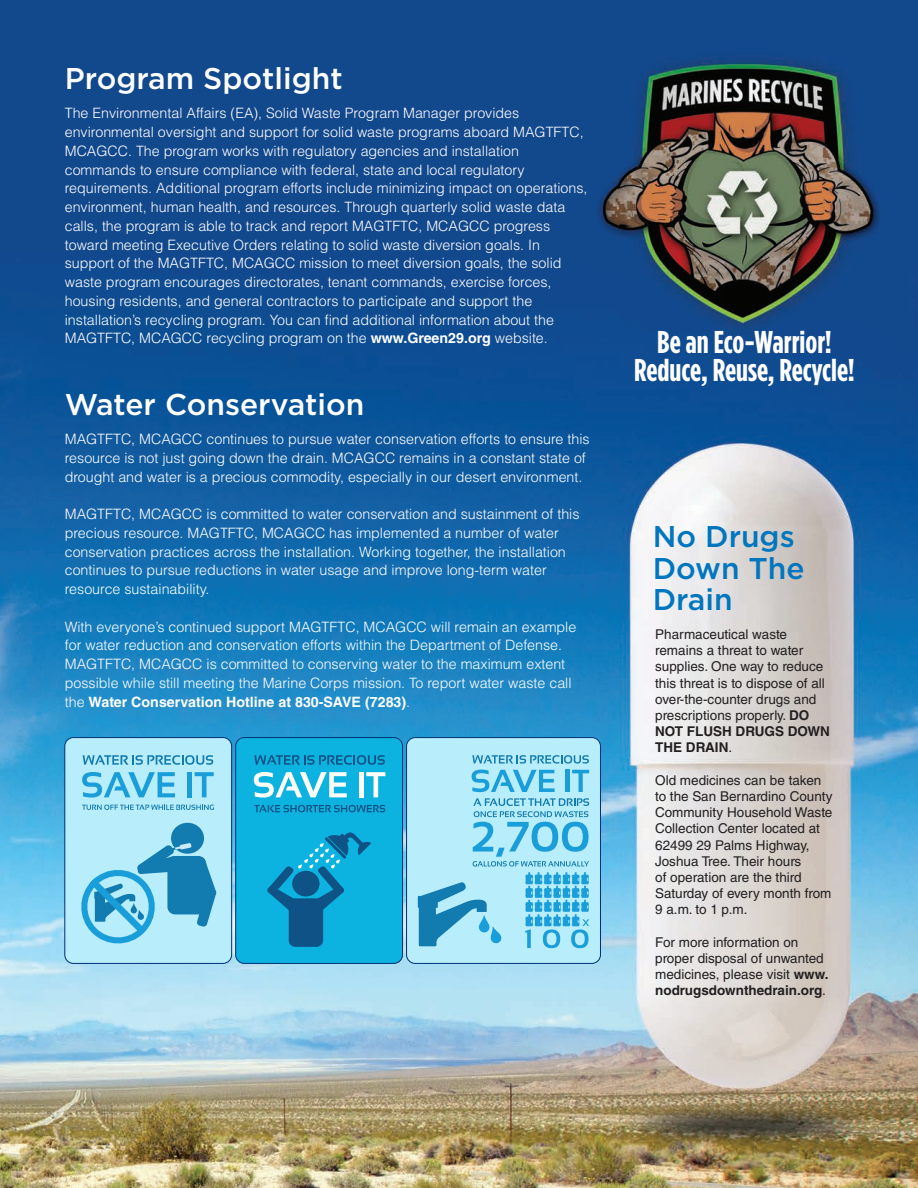
<style>
.page{position:relative;width:918px;height:1188px;background:#fff}
.page>*{position:absolute;margin:0;border:0;box-sizing:border-box;transform-origin:0 0}
.t1{font:700 31.5px "Gotham Condensed";color:#fff}
.t2{font:500 30px "Gotham";color:#fff}
.t3{font:500 30px "Gotham";color:#0076be}
.t4{font:300 14.25px/18.8px "Helvetica LT Std";color:#fff}
.t5{font:700 14.25px "Helvetica LT Std";color:#fff}
.t6{font:13.5px/16.2px "Helvetica LT Std";color:#231f20}
.s1{font-weight:700}
.s2{font-weight:300}
</style>
<div class="page">
<img style="left:0;top:0;width:918px;height:1188px">
<div style="left:236px;top:738px;width:167px;height:225px;background:#0db3e0;border-radius:9px"></div>
<div style="left:235px;top:737px;width:168px;height:227px;border:1px solid #002f73;border-radius:9px"></div>
<div style="left:65px;top:738px;width:167px;height:225px;background:#b8edfc;border-radius:9px"></div>
<div style="left:64px;top:737px;width:168px;height:227px;border:1px solid #002f73;border-radius:9px"></div>
<div style="left:407px;top:738px;width:193px;height:225px;background:#b8edfc;border-radius:9px"></div>
<div style="left:406px;top:737px;width:195px;height:227px;border:1px solid #002f73;border-radius:9px"></div>
<div style="left:289px;top:898px;width:34px;height:49px;background:#0f5386;border-radius:7px"></div>
<svg style="left:267px;top:832px;width:104px;height:79px"></svg>
<svg style="left:254px;top:755px;width:131px;height:10px"></svg>
<svg style="left:254px;top:772px;width:93px;height:26px"></svg>
<div style="left:359px;top:772px;width:5px;height:25px;background:#fffef6"></div>
<svg style="left:366px;top:772px;width:19px;height:25px"></svg>
<svg style="left:254px;top:805px;width:131px;height:7px"></svg>
<svg style="left:82px;top:805px;width:132px;height:5px"></svg>
<div style="left:171px;top:823px;width:33px;height:31px;background:#127cb0;border-radius:50%"></div>
<svg style="left:81px;top:843px;width:136px;height:101px"></svg>
<svg style="left:83px;top:755px;width:130px;height:10px"></svg>
<svg style="left:82px;top:772px;width:93px;height:26px"></svg>
<div style="left:187px;top:772px;width:5px;height:25px;background:#199eda"></div>
<svg style="left:195px;top:772px;width:19px;height:25px"></svg>
<svg style="left:472px;top:755px;width:117px;height:9px"></svg>
<svg style="left:472px;top:770px;width:83px;height:22px"></svg>
<hr style="left:566px;top:770px;width:4px;height:22px;background:#199eda">
<svg style="left:572px;top:770px;width:17px;height:22px"></svg>
<svg style="left:418px;top:798px;width:171px;height:150px"></svg>
<p class="t2" style="left:65px;top:59px;width:280px">Program Spotlight</p>
<p class="t4" style="left:65px;top:104px;width:524px">The Environmental Affairs (EA), Solid Waste Program Manager provides environmental oversight and support for solid waste programs aboard MAGTFTC, MCAGCC. The program works with regulatory agencies and installation commands to ensure compliance with federal, state and local regulatory requirements. Additional program efforts include minimizing impact on operations, environment, human health, and resources. Through quarterly solid waste data calls, the program is able to track and report MAGTFTC, MCAGCC progress toward meeting Executive Orders relating to solid waste diversion goals. In support of the MAGTFTC, MCAGCC mission to meet diversion goals, the solid waste program encourages directorates, tenant commands, exercise forces, housing residents, and general contractors to participate and support the installation’s recycling program. You can find additional information about the MAGTFTC, MCAGCC recycling program on the <span class="s1">www.Green29.org</span> website.</p>
<p class="t2" style="left:65px;top:384px;width:301px">Water Conservation</p>
<p class="t4" style="left:65px;top:429px;width:526px">MAGTFTC, MCAGCC continues to pursue water conservation efforts to ensure this resource is not just going down the drain. MCAGCC remains in a constant state of drought and water is a precious commodity, especially in our desert environment.</p>
<p class="t4" style="left:65px;top:505px;width:516px">MAGTFTC, MCAGCC is committed to water conservation and sustainment of this precious resource. MAGTFTC, MCAGCC has implemented a number of water conservation practices across the installation. Working together, the installation continues to pursue reductions in water usage and improve long-term water resource sustainability.</p>
<p class="t4" style="left:65px;top:617px;width:513px">With everyone’s continued support MAGTFTC, MCAGCC will remain an example for water reduction and conservation efforts within the Department of Defense.<br>MAGTFTC, MCAGCC is committed to conserving water to the maximum extent possible while still meeting the Marine Corps mission. To report water waste call</p>
<p class="t5" style="left:65px;top:693px;width:347px"><span class="s2">the</span> Water Conservation Hotline at 830-SAVE (7283)<span class="s2">.</span></p>
<p class="t1" style="left:657px;top:323px;width:176px">Be an Eco-Warrior!</p>
<p class="t1" style="left:634px;top:352px;width:222px">Reduce, Reuse, Recycle!</p>
<p class="t3" style="left:653px;top:517px;width:144px">No Drugs</p>
<p class="t3" style="left:653px;top:549px;width:153px">Down The</p>
<p class="t3" style="left:653px;top:580px;width:81px">Drain</p>
<p class="t6" style="left:655px;top:626px;width:176px">Pharmaceutical waste remains a threat to water supplies. One way to reduce this threat is to dispose of all over-the-counter drugs and prescriptions properly. <span class="s1">DO<br>NOT FLUSH DRUGS DOWN<br>THE DRAIN</span>.</p>
<p class="t6" style="left:655px;top:772px;width:179px">Old medicines can be taken to the San Bernardino County<br>Community Household Waste<br>Collection Center located at<br>62499 29 Palms Highway,<br>Joshua Tree. Their hours<br>of operation are the third<br>Saturday of every month from<br>9 a.m. to 1 p.m.</p>
<p class="t6" style="left:655px;top:934px;width:175px">For more information on proper disposal of unwanted medicines, please visit <span class="s1">www. nodrugsdownthedrain.org</span>.</p>
</div>
